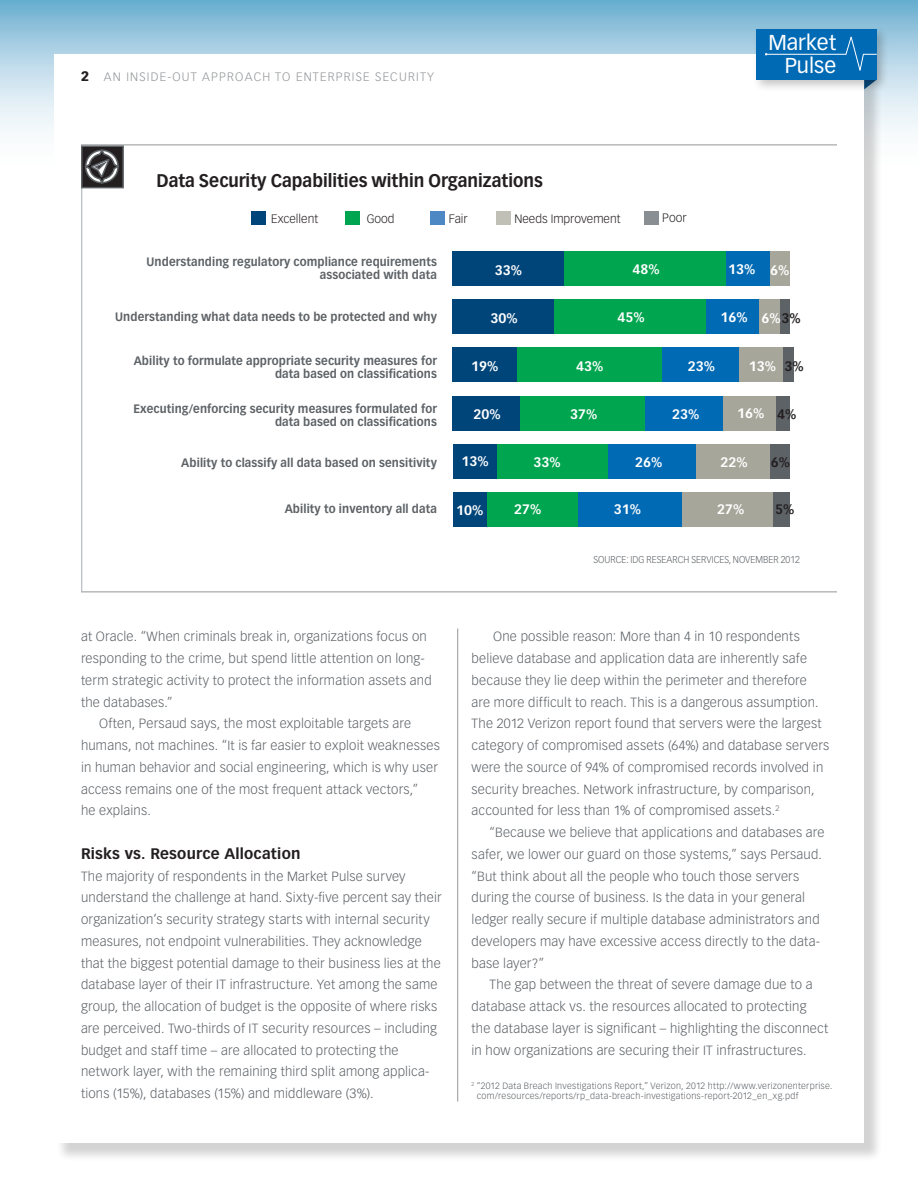
<style>
.page{position:relative;width:918px;height:1188px;background:#fff}
.page>*{position:absolute;margin:0;border:0;box-sizing:border-box;transform-origin:0 0}
.t1{font:21.15px "Vectora LH";color:#fff}
.Chart_head{font:700 18px "Vectora LH";color:#231f20;scale:.94 1}
.t2{font:700 15px "Vectora LH";letter-spacing:.015em;color:#231f20}
.s{font:700 13.5px "Vectora LH";color:#fff}
.s-2{font:700 13.5px "Vectora LH";color:#231f20}
.t3{font:300 13.2px/21.8px "Vectora LH";letter-spacing:.015em;color:#5d6266}
.Chart_text{font:700 12px/13.5px "Vectora LH";letter-spacing:.01em;color:#5d6266;text-align:right;scale:.94 1}
.t4{font:300 12px "Vectora LH";letter-spacing:.1em;color:#939598}
.s-3{font:300 12px "Vectora LH";color:#231f20}
.Source{font:300 9.75px "Vectora LH";color:#5d6266;scale:.94 1}
.t5{font:300 9px/10.5px "Vectora LH";letter-spacing:.03em;color:#5d6266}
.s1{font-weight:900;font-size:13.5px;color:#231f20}
.s2{color:#231f20}
</style>
<div class="page">
<svg style="left:0;top:0;width:918px;height:132px;background:#95c5dd"></svg>
<div style="left:56px;top:56px;width:827px;height:1106px;background:#231f20;opacity:.2"></div>
<div style="left:54px;top:54px;width:810px;height:1089px;background:#fff"></div>
<div style="left:753px;top:26px;width:136px;height:67px;background:#231f20;opacity:.25"></div>
<div style="left:756px;top:29px;width:121px;height:51px;background:#006ab5"></div>
<hr style="left:766px;top:54px;width:80px;height:1px;background:#fff">
<svg style="left:845px;top:36px;width:32px;height:35px"></svg>
<hr style="left:457px;top:629px;width:1px;height:473px;background:#939598">
<hr style="left:81px;top:145px;width:756px;height:1px;background:#939598">
<hr style="left:81px;top:592px;width:756px;height:1px;background:#939598">
<hr style="left:81px;top:146px;width:1px;height:446px;background:#a8acb1">
<div style="left:780px;top:300px;width:10px;height:34px;background:#5d6266"></div>
<div style="left:783px;top:348px;width:10px;height:34px;background:#5d6266"></div>
<div style="left:776px;top:396px;width:14px;height:34px;background:#5d6266"></div>
<div style="left:770px;top:444px;width:20px;height:34px;background:#5d6266"></div>
<div style="left:773px;top:492px;width:17px;height:35px;background:#5d6266"></div>
<div style="left:770px;top:251px;width:20px;height:35px;background:#a6a69a"></div>
<div style="left:759px;top:300px;width:21px;height:34px;background:#a6a69a"></div>
<div style="left:739px;top:348px;width:44px;height:34px;background:#a6a69a"></div>
<div style="left:722px;top:396px;width:54px;height:34px;background:#a6a69a"></div>
<div style="left:695px;top:444px;width:75px;height:34px;background:#a6a69a"></div>
<div style="left:682px;top:492px;width:91px;height:35px;background:#a6a69a"></div>
<div style="left:726px;top:251px;width:44px;height:35px;background:#006ab5"></div>
<div style="left:705px;top:300px;width:54px;height:34px;background:#006ab5"></div>
<div style="left:662px;top:348px;width:77px;height:34px;background:#006ab5"></div>
<div style="left:645px;top:396px;width:77px;height:34px;background:#006ab5"></div>
<div style="left:608px;top:444px;width:87px;height:34px;background:#006ab5"></div>
<div style="left:577px;top:492px;width:105px;height:35px;background:#006ab5"></div>
<div style="left:564px;top:251px;width:162px;height:35px;background:#00a54f"></div>
<div style="left:554px;top:300px;width:151px;height:34px;background:#00a54f"></div>
<div style="left:517px;top:348px;width:145px;height:34px;background:#00a54f"></div>
<div style="left:520px;top:396px;width:125px;height:34px;background:#00a54f"></div>
<div style="left:496px;top:444px;width:112px;height:34px;background:#00a54f"></div>
<div style="left:486px;top:492px;width:91px;height:35px;background:#00a54f"></div>
<div style="left:453px;top:251px;width:111px;height:35px;background:#00457a"></div>
<div style="left:453px;top:300px;width:101px;height:34px;background:#00457a"></div>
<div style="left:453px;top:348px;width:64px;height:34px;background:#00457a"></div>
<div style="left:453px;top:396px;width:67px;height:34px;background:#00457a"></div>
<div style="left:453px;top:444px;width:43px;height:34px;background:#00457a"></div>
<div style="left:453px;top:492px;width:33px;height:35px;background:#00457a"></div>
<div style="left:81px;top:146px;width:43px;height:42px;border:2px solid #5d6266"></div>
<svg style="left:83px;top:147px;width:38px;height:39px"></svg>
<div style="left:252px;top:212px;width:14px;height:13px;background:#00457a"></div>
<div style="left:496px;top:212px;width:14px;height:13px;background:#c0c0b6"></div>
<div style="left:644px;top:211px;width:14px;height:13px;background:#888e92"></div>
<div style="left:345px;top:212px;width:14px;height:13px;background:#00a54f"></div>
<div style="left:431px;top:212px;width:14px;height:13px;background:#4d88c5"></div>
<p class="t4" style="left:81px;top:70px;width:355px"><span class="s1">2</span> AN INSIDE-OUT APPROACH TO ENTERPRISE SECURITY</p>
<p class="Chart_head" style="left:156px;top:170px;width:413px">Data Security Capabilities within Organizations</p>
<p class="s-3" style="left:271px;top:211px;width:48px">Excellent</p>
<p class="s-3" style="left:367px;top:212px;width:29px">Good</p>
<p class="s-3" style="left:449px;top:212px;width:20px">Fair</p>
<p class="s-3" style="left:514px;top:212px;width:108px">Needs Improvement</p>
<p class="s-3" style="left:662px;top:211px;width:26px">Poor</p>
<p class="t1" style="left:768px;top:30px;width:69px">Market</p>
<p class="t1" style="left:785px;top:53px;width:53px">Pulse</p>
<p class="Chart_text" style="left:147px;top:255px;width:311px">Understanding regulatory compliance requirements associated with data</p>
<p class="Chart_text" style="left:115px;top:310px;width:344px">Understanding what data needs to be protected and why</p>
<p class="Chart_text" style="left:134px;top:354px;width:324px">Ability to formulate appropriate security measures for data based on classifications</p>
<p class="Chart_text" style="left:133px;top:402px;width:324px">Executing/enforcing security measures formulated for data based on classifications</p>
<p class="Chart_text" style="left:181px;top:456px;width:273px">Ability to classify all data based on sensitivity</p>
<p class="Chart_text" style="left:285px;top:502px;width:163px">Ability to inventory all data</p>
<p class="s" style="left:495px;top:262px;width:29px">33%</p>
<p class="s" style="left:491px;top:310px;width:29px">30%</p>
<p class="s" style="left:471px;top:358px;width:29px">19%</p>
<p class="s" style="left:473px;top:406px;width:29px">20%</p>
<p class="s" style="left:462px;top:453px;width:29px">13%</p>
<p class="s" style="left:456px;top:502px;width:29px">10%</p>
<p class="s" style="left:534px;top:454px;width:29px">33%</p>
<p class="s" style="left:514px;top:501px;width:29px">27%</p>
<p class="s" style="left:576px;top:358px;width:29px">43%</p>
<p class="s" style="left:570px;top:406px;width:29px">37%</p>
<p class="s" style="left:632px;top:261px;width:29px">48%</p>
<p class="s" style="left:617px;top:309px;width:29px">45%</p>
<p class="s" style="left:635px;top:454px;width:29px">26%</p>
<p class="s" style="left:614px;top:501px;width:29px">31%</p>
<p class="s" style="left:728px;top:261px;width:29px">13%</p>
<p class="s" style="left:770px;top:262px;width:21px">6%</p>
<p class="s" style="left:720px;top:309px;width:29px">16%</p>
<p class="s" style="left:762px;top:310px;width:41px">6%<span class="s2">3%</span></p>
<p class="s" style="left:749px;top:358px;width:29px">13%</p>
<p class="s" style="left:737px;top:405px;width:29px">16%</p>
<p class="s" style="left:721px;top:454px;width:29px">22%</p>
<p class="s" style="left:717px;top:501px;width:29px">27%</p>
<p class="s" style="left:688px;top:358px;width:29px">23%</p>
<p class="s" style="left:672px;top:406px;width:29px">23%</p>
<p class="s-2" style="left:784px;top:358px;width:21px">3%</p>
<p class="s-2" style="left:777px;top:406px;width:21px">4%</p>
<p class="s-2" style="left:771px;top:454px;width:21px">6%</p>
<p class="s-2" style="left:775px;top:501px;width:21px">5%</p>
<p class="Source" style="left:593px;top:554px;width:221px">SOURCE: IDG RESEARCH SERVICES, NOVEMBER 2012</p>
<p class="t3" style="left:81px;top:626px;width:352px">at Oracle. “When criminals break in, organizations focus on responding to the crime, but spend little attention on long&shy;term strategic activity to protect the information assets and the databases.”</p>
<p class="t3" style="left:81px;top:713px;width:360px;text-indent:18px">Often, Persaud says, the most exploitable targets are humans, not machines. “It is far easier to exploit weaknesses in human behavior and social engineering, which is why user access remains one of the most frequent attack vectors,”<br>he explains.</p>
<p class="t2" style="left:81px;top:844px;width:221px">Risks vs. Resource Allocation</p>
<p class="t3" style="left:81px;top:865px;width:362px">The majority of respondents in the Market Pulse survey understand the challenge at hand. Sixty-five percent say their organization’s security strategy starts with internal security measures, not endpoint vulnerabilities. They acknowledge that the biggest potential damage to their business lies at the database layer of their IT infrastructure. Yet among the same group, the allocation of budget is the opposite of where risks are perceived. Two-thirds of IT security resources – including budget and staff time – are allocated to protecting the network layer, with the remaining third split among applica&shy;tions (15%), databases (15%) and middleware (3%).</p>
<p class="t3" style="left:472px;top:626px;width:359px;text-indent:22px">One possible reason: More than 4 in 10 respondents believe database and application data are inherently safe because they lie deep within the perimeter and therefore<br>are more difficult to reach. This is a dangerous assumption.<br>The 2012 Verizon report found that servers were the largest category of compromised assets (64%) and database servers were the source of 94% of compromised records involved in security breaches. Network infrastructure, by comparison, accounted for less than 1% of compromised assets.<sup>2</sup></p>
<p class="t3" style="left:472px;top:822px;width:354px;text-indent:18px">“Because we believe that applications and databases are safer, we lower our guard on those systems,” says Persaud. “But think about all the people who touch those servers during the course of business. Is the data in your general ledger really secure if multiple database administrators and developers may have excessive access directly to the data&shy;base layer?”</p>
<p class="t3" style="left:472px;top:974px;width:358px;text-indent:18px">The gap between the threat of severe damage due to a database attack vs. the resources allocated to protecting the database layer is significant – highlighting the disconnect in how organizations are securing their IT infrastructures.</p>
<p class="t5" style="left:477px;top:1080px;width:357px;text-indent:-5px"><sup>2</sup> “2012 Data Breach Investigations Report,” Verizon, 2012 http://www.verizonenterprise. com/resources/reports/rp_data-breach-investigations-report-2012_en_xg.pdf</p>
</div>
